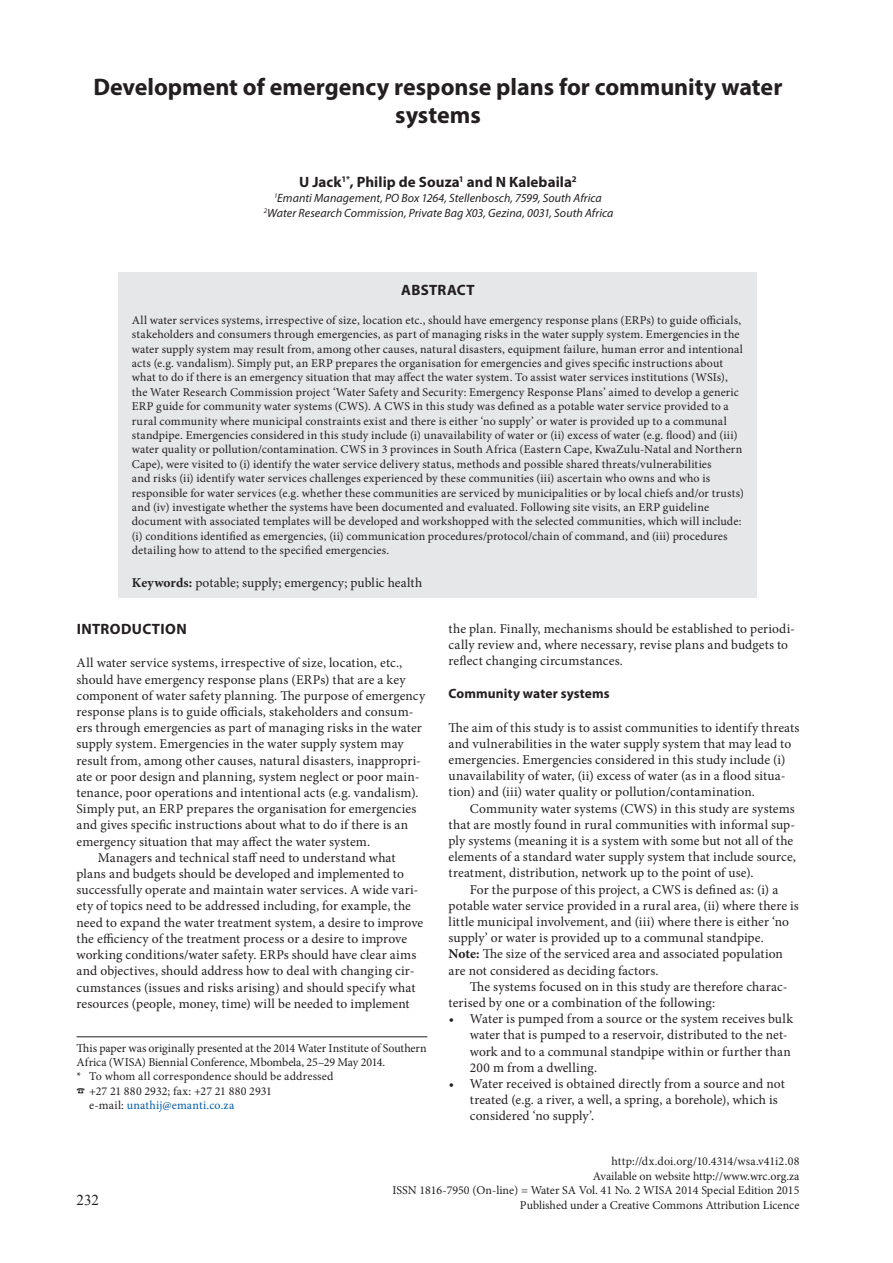
<style>
.page{position:relative;width:893px;height:1263px;background:#fff}
.page>*{position:absolute;margin:0;border:0;box-sizing:border-box;transform-origin:0 0}
.t1{font:700 24px/28.8px "Myriad Pro";letter-spacing:-.005em;color:#231f20;text-align:center}
.t2{font:700 15px "Myriad Pro";letter-spacing:.005em;color:#231f20}
.t3{font:700 15px "Myriad Pro";letter-spacing:.025em;color:#231f20}
.t4{font:700 15px "Myriad Pro";letter-spacing:.04em;color:#231f20}
.t5{font:15px "Times New Roman";color:#231f20}
.t6{font:13.5px/16.2px "Minion Pro";letter-spacing:.005em;color:#231f20}
.t7{font:700 13.5px "Myriad Pro";letter-spacing:.01em;color:#231f20}
.t8{font:12px/14.4px "Minion Pro";letter-spacing:.01em;color:#231f20;text-align:right}
.t9{font:italic 12px/15px "Myriad Pro";letter-spacing:.005em;color:#231f20;text-align:center}
.t10{font:12px "Minion Pro";letter-spacing:-.01em;color:#231f20}
.t11{font:12px "Minion Pro";letter-spacing:.02em;color:#015aaa}
.s1{font-weight:700}
.s2{color:#231f20}
</style>
<div class="page">
<div style="left:118px;top:272px;width:638px;height:325px;background:#e6e7e9"></div>
<hr style="left:77px;top:1036px;width:350px;height:1px;background:#231f20">
<h1 class="t1" style="left:94px;top:71px;width:690px">Development of emergency response plans for community water systems</h1>
<p class="t2" style="left:299px;top:172px;width:279px">U Jack<sup>1*</sup>, Philip de Souza<sup>1</sup> and N Kalebaila<sup>2</sup></p>
<p class="t9" style="left:264px;top:190px;width:351px"><sup>1</sup>Emanti Management, PO Box 1264, Stellenbosch, 7599, South Africa<br><sup>2</sup>Water Research Commission, Private Bag X03, Gezina, 0031, South Africa</p>
<p class="t4" style="left:401px;top:280px;width:75px">Abstract</p>
<p class="t8" style="left:132px;top:313px;width:613px;text-align:left">All water services systems, irrespective of size, location etc., should have emergency response plans (ERPs) to guide officials, stakeholders and consumers through emergencies, as part of managing risks in the water supply system. Emergencies in the water supply system may result from, among other causes, natural disasters, equipment failure, human error and intentional acts (e.g. vandalism). Simply put, an ERP prepares the organisation for emergencies and gives specific instructions about what to do if there is an emergency situation that may affect the water system. To assist water services institutions (WSIs), the Water Research Commission project ‘Water Safety and Security: Emergency Response Plans’ aimed to develop a generic ERP guide for community water systems (CWS). A CWS in this study was defined as a potable water service provided to a rural community where municipal constraints exist and there is either ‘no supply’ or water is provided up to a communal standpipe. Emergencies considered in this study include (i) unavailability of water or (ii) excess of water (e.g. flood) and (iii) water quality or pollution/contamination. CWS in 3 provinces in South Africa (Eastern Cape, KwaZulu-Natal and Northern Cape), were visited to (i) identify the water service delivery status, methods and possible shared threats/vulnerabilities<br>and risks (ii) identify water services challenges experienced by these communities (iii) ascertain who owns and who is responsible for water services (e.g. whether these communities are serviced by municipalities or by local chiefs and/or trusts) and (iv) investigate whether the systems have been documented and evaluated. Following site visits, an ERP guideline document with associated templates will be developed and workshopped with the selected communities, which will include: (i) conditions identified as emergencies, (ii) communication procedures/protocol/chain of command, and (iii) procedures detailing how to attend to the specified emergencies.</p>
<p class="t6" style="left:132px;top:574px;width:292px"><span class="s1">Keywords:</span> potable; supply; emergency; public health</p>
<p class="t3" style="left:77px;top:619px;width:112px">INTRODUCTION</p>
<p class="t6" style="left:77px;top:655px;width:327px">All water service systems, irrespective of size, location, etc.,</p>
<p class="t6" style="left:77px;top:671px;width:330px">should have emergency response plans (ERPs) that are a key</p>
<p class="t6" style="left:77px;top:687px;width:350px">component of water safety planning. The purpose of emergency</p>
<p class="t6" style="left:77px;top:704px;width:339px">response plans is to guide officials, stakeholders and consum-</p>
<p class="t6" style="left:77px;top:720px;width:347px">ers through emergencies as part of managing risks in the water</p>
<p class="t6" style="left:77px;top:736px;width:329px">supply system. Emergencies in the water supply system may</p>
<p class="t6" style="left:77px;top:752px;width:346px">result from, among other causes, natural disasters, inappropri-</p>
<p class="t6" style="left:77px;top:768px;width:345px">ate or poor design and planning, system neglect or poor main-</p>
<p class="t6" style="left:77px;top:785px;width:343px">tenance, poor operations and intentional acts (e.g. vandalism).</p>
<p class="t6" style="left:77px;top:801px;width:341px">Simply put, an ERP prepares the organisation for emergencies</p>
<p class="t6" style="left:77px;top:817px;width:333px">and gives specific instructions about what to do if there is an</p>
<p class="t6" style="left:77px;top:833px;width:295px">emergency situation that may affect the water system.</p>
<p class="t6" style="left:98px;top:849px;width:299px">Managers and technical staff need to understand what</p>
<p class="t6" style="left:77px;top:866px;width:329px">plans and budgets should be developed and implemented to</p>
<p class="t6" style="left:77px;top:882px;width:343px">successfully operate and maintain water services. A wide vari-</p>
<p class="t6" style="left:77px;top:898px;width:336px">ety of topics need to be addressed including, for example, the</p>
<p class="t6" style="left:77px;top:914px;width:348px">need to expand the water treatment system, a desire to improve</p>
<p class="t6" style="left:77px;top:930px;width:332px">the efficiency of the treatment process or a desire to improve</p>
<p class="t6" style="left:77px;top:947px;width:341px">working conditions/water safety. ERPs should have clear aims</p>
<p class="t6" style="left:77px;top:963px;width:339px">and objectives, should address how to deal with changing cir-</p>
<p class="t6" style="left:77px;top:979px;width:341px">cumstances (issues and risks arising) and should specify what</p>
<p class="t6" style="left:77px;top:995px;width:335px">resources (people, money, time) will be needed to implement</p>
<p class="t6" style="left:449px;top:620px;width:348px">the plan. Finally, mechanisms should be established to periodi&shy;cally review and, where necessary, revise plans and budgets to reflect changing circumstances.</p>
<p class="t7" style="left:449px;top:685px;width:163px">Community water systems</p>
<p class="t6" style="left:449px;top:719px;width:352px">The aim of this study is to assist communities to identify threats and vulnerabilities in the water supply system that may lead to emergencies. Emergencies considered in this study include (i) unavailability of water, (ii) excess of water (as in a flood situa&shy;tion) and (iii) water quality or pollution/contamination.</p>
<p class="t6" style="left:449px;top:800px;width:349px;text-indent:21px">Community water systems (CWS) in this study are systems that are mostly found in rural communities with informal sup&shy;ply systems (meaning it is a system with some but not all of the elements of a standard water supply system that include source, treatment, distribution, network up to the point of use).</p>
<p class="t6" style="left:449px;top:881px;width:352px;text-indent:21px">For the purpose of this project, a CWS is defined as: (i) a potable water service provided in a rural area, (ii) where there is little municipal involvement, and (iii) where there is either ‘no supply’ or water is provided up to a communal standpipe.<br><span class="s1">Note:</span> The size of the serviced area and associated population are not considered as deciding factors.</p>
<p class="t6" style="left:449px;top:978px;width:340px;text-indent:21px">The systems focused on in this study are therefore charac&shy;terised by one or a combination of the following:</p>
<p class="t6" style="left:470px;top:1011px;width:325px;text-indent:-21px">• Water is pumped from a source or the system receives bulk water that is pumped to a reservoir, distributed to the net&shy;work and to a communal standpipe within or further than 200 m from a dwelling.</p>
<p class="t6" style="left:470px;top:1076px;width:316px;text-indent:-21px">• Water received is obtained directly from a source and not treated (e.g. a river, a well, a spring, a borehole), which is considered ‘no supply’.</p>
<p class="t10" style="left:77px;top:1040px;width:352px">This paper was originally presented at the 2014 Water Institute of Southern</p>
<p class="t10" style="left:77px;top:1054px;width:310px">Africa (WISA) Biennial Conference, Mbombela, 25–29 May 2014.</p>
<p class="t8" style="left:77px;top:1069px;width:258px">* To whom all correspondence should be addressed</p>
<p class="t8" style="left:77px;top:1084px;width:197px">☎ +27 21 880 2932; fax: +27 21 880 2931</p>
<p class="t11" style="left:89px;top:1097px;width:146px"><span class="s2">e-mail:</span> unathij@emanti.co.za</p>
<p class="t5" style="left:77px;top:1190px;width:24px">232</p>
<p class="t8" style="left:392px;top:1154px;width:409px">http://dx.doi.org/10.4314/wsa.v41i2.08<br>Available on website http://www.wrc.org.za<br>ISSN 1816-7950 (On-line) = Water SA Vol. 41 No. 2 WISA 2014 Special Edition 2015<br>Published under a Creative Commons Attribution Licence</p>
</div>
